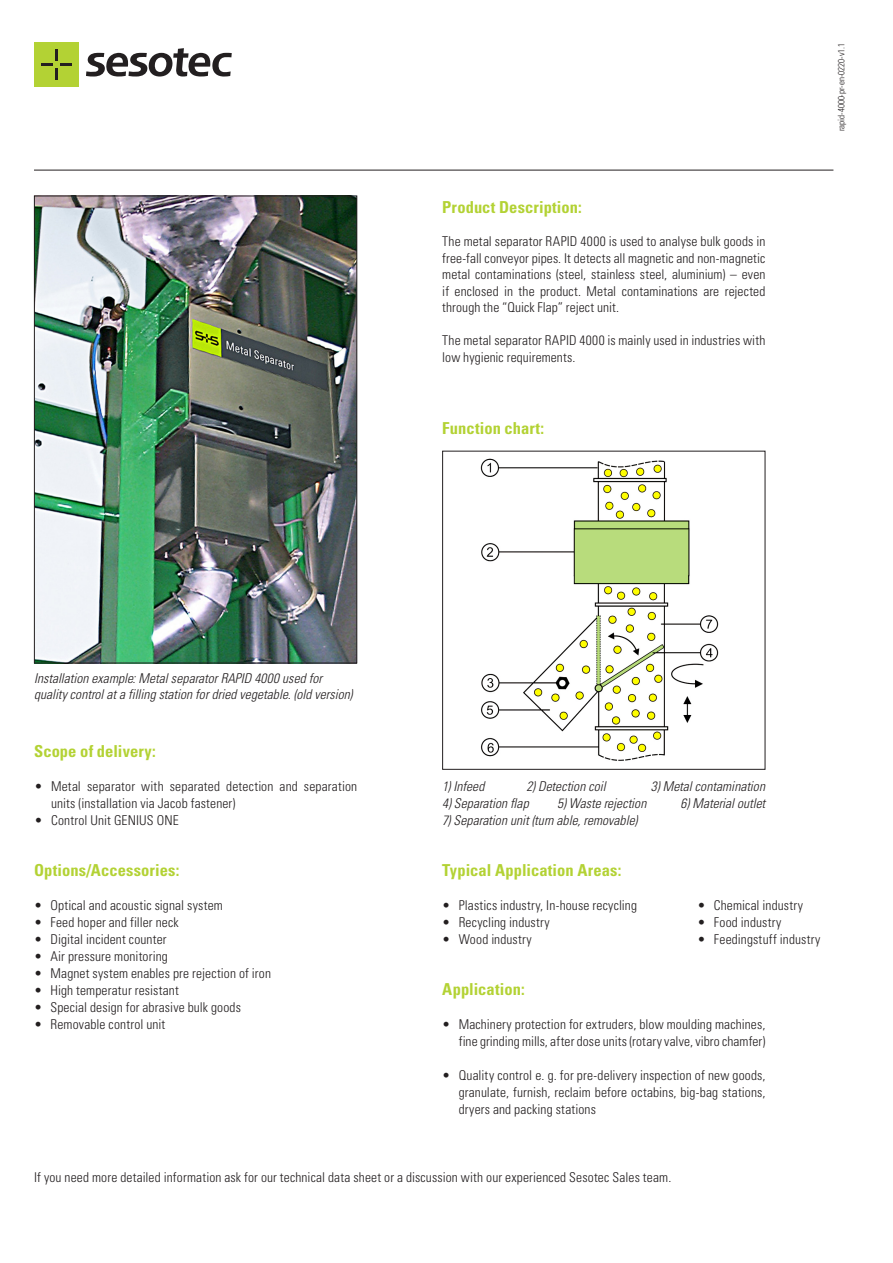
<style>
.page{position:relative;width:893px;height:1263px;background:#fff}
.page>*{position:absolute;margin:0;border:0;box-sizing:border-box;transform-origin:0 0}
.t1{font:700 condensed 16.5px "Univers LT";letter-spacing:.005em;color:#b3d234}
.t2{font:300 condensed 13.5px/16.5px "Univers LT";letter-spacing:.01em;color:#231f20;text-align:justify}
.t3{font:italic 300 condensed 13.5px/16.5px "Univers LT";color:#231f20}
.t4{font:300 condensed 9px "Univers LT";color:#231f20}
</style>
<div class="page">
<hr style="left:34px;top:170px;width:799px;height:1px;background:#231f20">
<div style="left:34px;top:43px;width:45px;height:44px;background:#b3d234"></div>
<svg style="left:42px;top:50px;width:29px;height:29px"></svg>
<svg style="left:86px;top:48px;width:146px;height:29px"></svg>
<img style="left:36px;top:198px;width:319px;height:463px">
<div style="left:34px;top:196px;width:323px;height:467px;border:1px solid #231f20"></div>
<img style="left:480px;top:458px;width:239px;height:303px">
<div style="left:442px;top:451px;width:323px;height:319px;border:1px solid #231f20"></div>
<p class="t1" style="left:442px;top:197px;width:141px">Product Description:</p>
<p class="t2" style="left:442px;top:233px;width:325px">The metal separator RAPID 4000 is used to analyse bulk goods in free-fall conveyor pipes. It detects all magnetic and non-magnetic metal contaminations (steel, stainless steel, aluminium) – even if enclosed in the product. Metal contaminations are rejected through the “Quick Flap” reject unit.</p>
<p class="t2" style="left:442px;top:332px;width:325px">The metal separator RAPID 4000 is mainly used in industries with low hygienic requirements.</p>
<p class="t1" style="left:442px;top:418px;width:104px">Function chart:</p>
<p class="t4" style="left:836px;top:131px;width:90px;rotate:-90deg">rapid-4000-pr-en-0220-v1.1</p>
<p class="t3" style="left:34px;top:670px;width:320px">Installation example: Metal separator RAPID 4000 used for quality control at a filling station for dried vegetable. (old version)</p>
<p class="t1" style="left:34px;top:741px;width:123px">Scope of delivery:</p>
<p class="t2" style="left:51px;top:778px;width:308px;line-height:17px;text-indent:-16px">• Metal separator with separated detection and separation units (installation via Jacob fastener)</p>
<p class="t2" style="left:35px;top:812px;width:146px">• Control Unit GENIUS ONE</p>
<p class="t1" style="left:34px;top:860px;width:147px">Options/Accessories:</p>
<p class="t2" style="left:34px;top:897px;width:190px">• Optical and acoustic signal system</p>
<p class="t2" style="left:34px;top:914px;width:146px">• Feed hoper and filler neck</p>
<p class="t2" style="left:34px;top:931px;width:134px">• Digital incident counter</p>
<p class="t2" style="left:34px;top:948px;width:135px">• Air pressure monitoring</p>
<p class="t2" style="left:34px;top:965px;width:239px">• Magnet system enables pre rejection of iron</p>
<p class="t2" style="left:34px;top:982px;width:146px">• High temperatur resistant</p>
<p class="t2" style="left:34px;top:999px;width:208px">• Special design for abrasive bulk goods</p>
<p class="t2" style="left:34px;top:1016px;width:133px">• Removable control unit</p>
<p class="t3" style="left:442px;top:778px;width:44px">1) Infeed</p>
<p class="t3" style="left:526px;top:778px;width:81px">2) Detection coil</p>
<p class="t3" style="left:651px;top:778px;width:116px">3) Metal contamination</p>
<p class="t3" style="left:442px;top:795px;width:88px">4) Separation flap</p>
<p class="t3" style="left:557px;top:795px;width:91px">5) Waste rejection</p>
<p class="t3" style="left:681px;top:795px;width:86px">6) Material outlet</p>
<p class="t3" style="left:442px;top:812px;width:197px">7) Separation unit (turn able, removable)</p>
<p class="t1" style="left:442px;top:860px;width:181px">Typical Application Areas:</p>
<p class="t2" style="left:442px;top:897px;width:196px">• Plastics industry, In-house recycling</p>
<p class="t2" style="left:442px;top:914px;width:109px">• Recycling industry</p>
<p class="t2" style="left:442px;top:931px;width:91px">• Wood industry</p>
<p class="t2" style="left:697px;top:897px;width:107px">• Chemical industry</p>
<p class="t2" style="left:697px;top:914px;width:85px">• Food industry</p>
<p class="t2" style="left:697px;top:931px;width:125px">• Feedingstuff industry</p>
<p class="t1" style="left:442px;top:979px;width:84px">Application:</p>
<p class="t2" style="left:442px;top:1016px;width:325px;line-height:17px;text-align:right">• Machinery protection for extruders, blow moulding machines, fine grinding mills, after dose units (rotary valve, vibro chamfer)</p>
<p class="t2" style="left:459px;top:1067px;width:308px;line-height:17px;text-indent:-16px">• Quality control e. g. for pre-delivery inspection of new goods, granulate, furnish, reclaim before octabins, big-bag stations, dryers and packing stations</p>
<p class="t2" style="left:34px;top:1169px;width:639px">If you need more detailed information ask for our technical data sheet or a discussion with our experienced Sesotec Sales team.</p>
</div>
